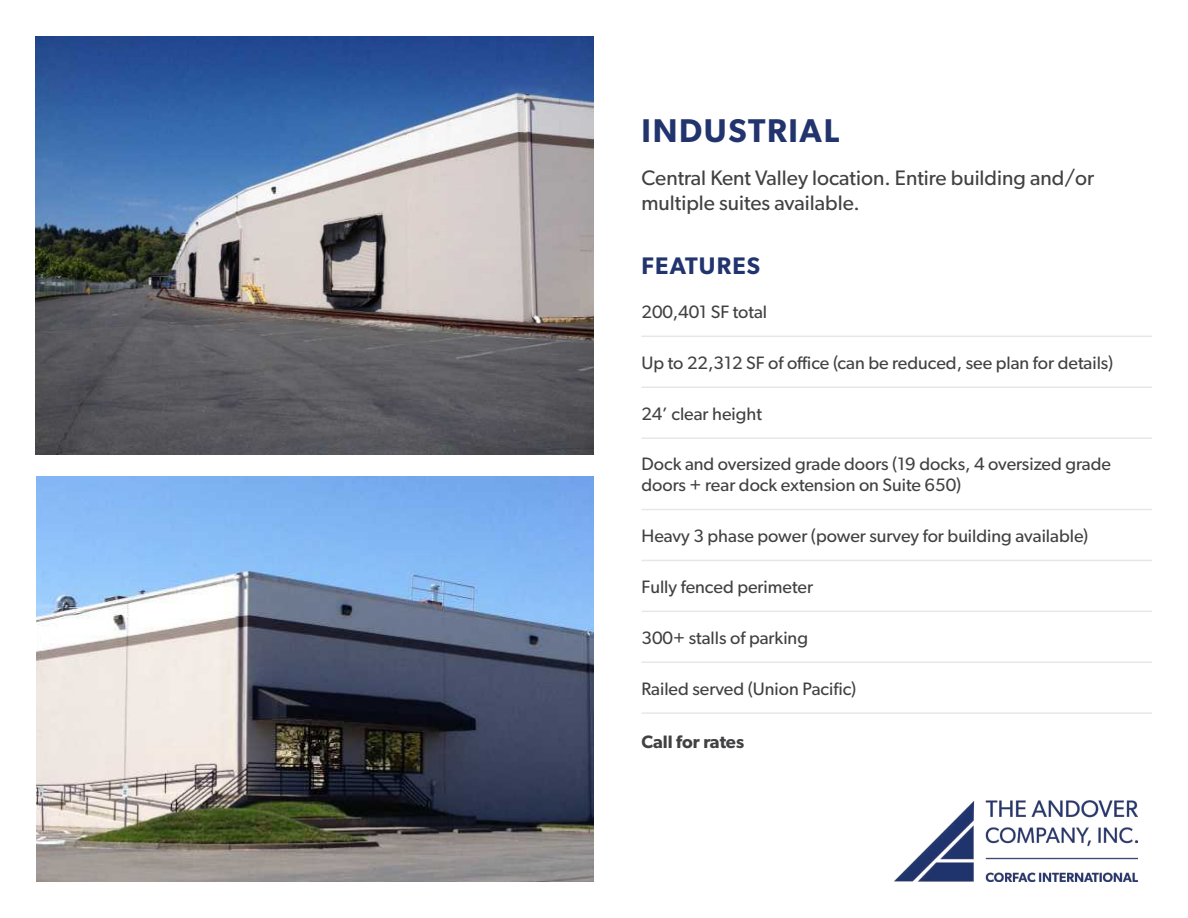
<style>
.page{position:relative;width:1188px;height:918px;background:#fff}
.page>*{position:absolute;margin:0;border:0;box-sizing:border-box;transform-origin:0 0}
.t1{font:600 33px "Gibson";letter-spacing:.05em;color:#22346e}
.t2{font:600 24px "Gibson";letter-spacing:.05em;color:#22346e}
.t3{font:21px/25.2px "Gibson";color:#414042}
.t4{font:18px/21.6px "Gibson";color:#414042}
.t5{font:600 18px "Gibson";color:#414042}
</style>
<div class="page">
<img style="left:36px;top:36px;width:558px;height:418px">
<img style="left:894px;top:801px;width:244px;height:81px">
<img style="left:36px;top:476px;width:558px;height:406px">
<hr style="left:642px;top:336px;width:510px;height:1px;background:#e6e7e8">
<hr style="left:642px;top:386px;width:510px;height:2px;background:#e6e7e8">
<hr style="left:642px;top:437px;width:510px;height:2px;background:#e6e7e8">
<hr style="left:642px;top:509px;width:510px;height:1px;background:#e6e7e8">
<hr style="left:642px;top:560px;width:510px;height:1px;background:#e6e7e8">
<hr style="left:642px;top:611px;width:510px;height:1px;background:#e6e7e8">
<hr style="left:642px;top:662px;width:510px;height:1px;background:#e6e7e8">
<hr style="left:642px;top:712px;width:510px;height:2px;background:#e6e7e8">
<h1 class="t1" style="left:642px;top:110px;width:199px">INDUSTRIAL</h1>
<p class="t3" style="left:642px;top:165px;width:454px">Central Kent Valley location. Entire building and/or multiple suites available.</p>
<h2 class="t2" style="left:642px;top:251px;width:120px">FEATURES</h2>
<p class="t4" style="left:642px;top:301px;width:127px">200,401 SF total</p>
<p class="t4" style="left:642px;top:352px;width:473px">Up to 22,312 SF of office (can be reduced, see plan for details)</p>
<p class="t4" style="left:642px;top:403px;width:122px">24’ clear height</p>
<p class="t4" style="left:642px;top:452px;width:471px">Dock and oversized grade doors (19 docks, 4 oversized grade doors + rear dock extension on Suite 650)</p>
<p class="t4" style="left:642px;top:525px;width:448px">Heavy 3 phase power (power survey for building available)</p>
<p class="t4" style="left:642px;top:576px;width:173px">Fully fenced perimeter</p>
<p class="t4" style="left:642px;top:627px;width:168px">300+ stalls of parking</p>
<p class="t4" style="left:642px;top:678px;width:216px">Railed served (Union Pacific)</p>
<p class="t5" style="left:642px;top:731px;width:104px">Call for rates</p>
</div>
